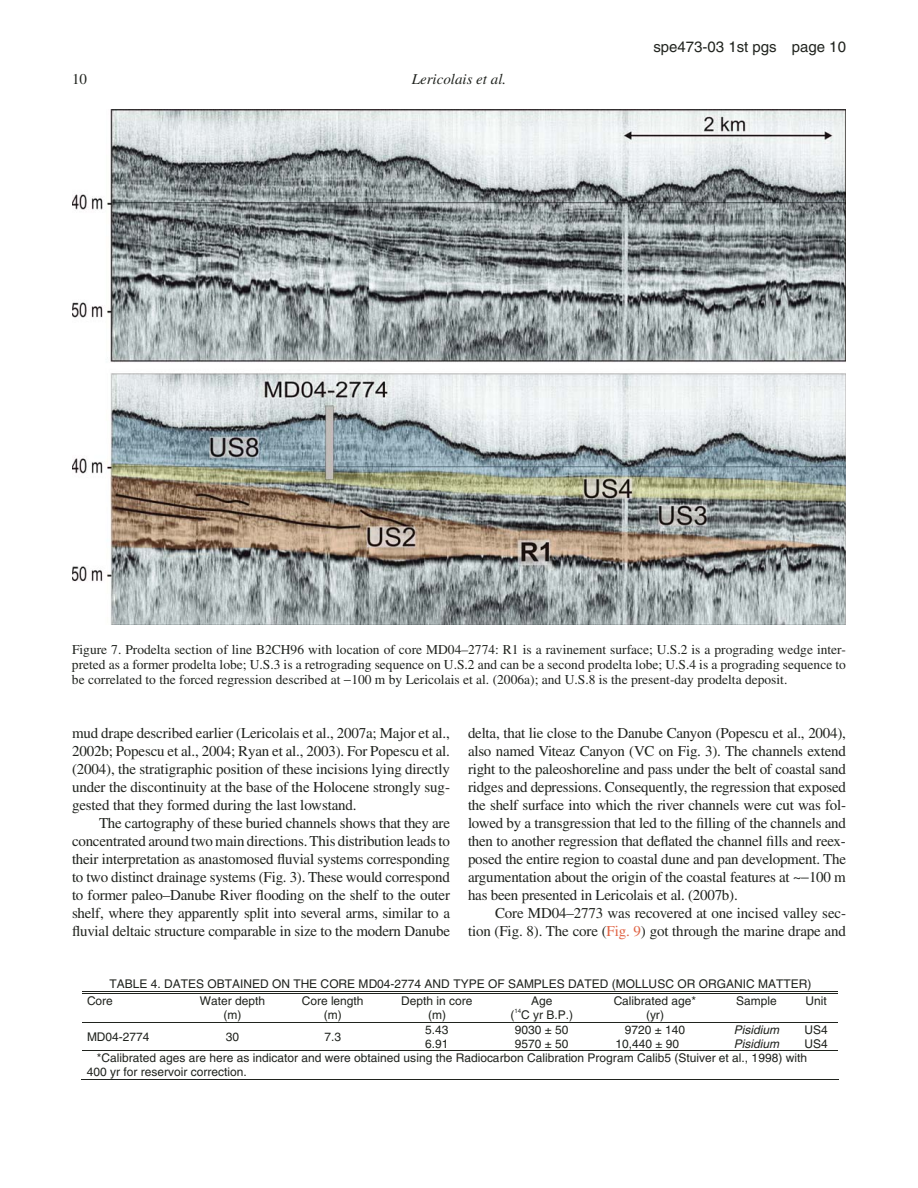
<style>
.page{position:relative;width:918px;height:1188px;background:#fff}
.page>*{position:absolute;margin:0;border:0;box-sizing:border-box;transform-origin:0 0}
.t1{font:15px/18px "Times";letter-spacing:-.01em;color:#20231e;text-align:justify}
.t2{font:15px "Helvetica";color:#20231e}
.t3{font:italic 15px "Times";color:#20231e}
.t4{font:13.5px/15px "Times";color:#20231e;text-align:justify}
.t5{font:12px/13.8px "Helvetica";color:#20231e;text-align:center}
.t6{font:italic 12px "Helvetica";color:#20231e}
.t7{font:6px "Helvetica";color:#20231e}
.s1{color:#e06344}
</style>
<div class="page">
<img style="left:72px;top:110px;width:774px;height:514px">
<hr style="left:82px;top:991px;width:756px;height:1px;background:#20231e">
<hr style="left:82px;top:994px;width:756px;height:1px;background:#20231e">
<hr style="left:82px;top:1022px;width:756px;height:1px;background:#20231e">
<hr style="left:82px;top:1050px;width:756px;height:1px;background:#20231e">
<hr style="left:81px;top:1079px;width:757px;height:1px;background:#20231e">
<p class="t1" style="left:72px;top:70px;width:16px">10</p>
<p class="t3" style="left:412px;top:71px;width:96px">Lericolais et al.</p>
<p class="t2" style="left:653px;top:38px;width:194px">spe473-03 1st pgs page 10</p>
<p class="t4" style="left:72px;top:642px;width:776px">Figure 7. Prodelta section of line B2CH96 with location of core MD04–2774: R1 is a ravinement surface; U.S.2 is a prograding wedge inter&shy;preted as a former prodelta lobe; U.S.3 is a retrograding sequence on U.S.2 and can be a second prodelta lobe; U.S.4 is a prograding sequence to be correlated to the forced regression described at −100 m by Lericolais et al. (2006a); and U.S.8 is the present-day prodelta deposit.</p>
<p class="t1" style="left:72px;top:724px;width:380px">mud drape described earlier (Lericolais et al., 2007a; Major et al., 2002b; Popescu et al., 2004; Ryan et al., 2003). For Popescu et al. (2004), the stratigraphic position of these incisions lying directly under the discontinuity at the base of the Holocene strongly sug&shy;gested that they formed during the last lowstand.</p>
<p class="t1" style="left:72px;top:814px;width:380px;text-indent:27px">The cartography of these buried channels shows that they are concentrated around two main directions. This distribution leads to their interpretation as anastomosed fluvial systems corresponding to two distinct drainage systems (Fig. 3). These would correspond to former paleo–Danube River flooding on the shelf to the outer shelf, where they apparently split into several arms, similar to a fluvial deltaic structure comparable in size to the modern Danube</p>
<p class="t1" style="left:468px;top:724px;width:380px">delta, that lie close to the Danube Canyon (Popescu et al., 2004), also named Viteaz Canyon (VC on Fig. 3). The channels extend right to the paleoshoreline and pass under the belt of coastal sand ridges and depressions. Consequently, the regression that exposed the shelf surface into which the river channels were cut was fol&shy;lowed by a transgression that led to the filling of the channels and then to another regression that deflated the channel fills and reex&shy;posed the entire region to coastal dune and pan development. The argumentation about the origin of the coastal features at ~−100 m has been presented in Lericolais et al. (2007b).</p>
<p class="t1" style="left:468px;top:904px;width:380px;text-align:right">Core MD04–2773 was recovered at one incised valley sec-<br>tion (Fig. 8). The core (<span class="s1">Fig. 9</span>) got through the marine drape and</p>
<p class="t5" style="left:87px;top:975px;width:726px;line-height:17.1px;text-align:left;text-indent:22px">TABLE 4. DATES OBTAINED ON THE CORE MD04-2774 AND TYPE OF SAMPLES DATED (MOLLUSC OR ORGANIC MATTER)<br>Core</p>
<p class="t5" style="left:200px;top:994px;width:67px">Water depth (m)</p>
<p class="t5" style="left:302px;top:994px;width:63px">Core length (m)</p>
<p class="t5" style="left:401px;top:994px;width:73px">Depth in core (m)</p>
<p class="t5" style="left:531px;top:994px;width:23px">Age</p>
<p class="t5" style="left:614px;top:994px;width:84px">Calibrated age* (yr)</p>
<p class="t5" style="left:736px;top:994px;width:42px">Sample</p>
<p class="t5" style="left:805px;top:994px;width:23px">Unit</p>
<p class="t5" style="left:510px;top:1008px;width:5px">(</p>
<p class="t7" style="left:514px;top:1008px;width:8px">14</p>
<p class="t5" style="left:521px;top:1008px;width:53px">C yr B.P.)</p>
<p class="t5" style="left:425px;top:1023px;width:25px">5.43</p>
<p class="t5" style="left:515px;top:1023px;width:55px">9030 ± 50</p>
<p class="t5" style="left:625px;top:1023px;width:62px">9720 ± 140</p>
<p class="t6" style="left:734px;top:1023px;width:47px">Pisidium</p>
<p class="t5" style="left:804px;top:1023px;width:25px">US4</p>
<p class="t5" style="left:425px;top:1037px;width:25px">6.91</p>
<p class="t5" style="left:515px;top:1037px;width:55px">9570 ± 50</p>
<p class="t5" style="left:616px;top:1037px;width:65px">10,440 ± 90</p>
<p class="t6" style="left:734px;top:1037px;width:47px">Pisidium</p>
<p class="t5" style="left:804px;top:1037px;width:25px">US4</p>
<p class="t5" style="left:97px;top:1051px;width:712px">*Calibrated ages are here as indicator and were obtained using the Radiocarbon Calibration Program Calib5 (Stuiver et al., 1998) with</p>
<p class="t5" style="left:87px;top:1065px;width:161px">400 yr for reservoir correction.</p>
<p class="t5" style="left:87px;top:1030px;width:64px">MD04-2774</p>
<p class="t5" style="left:226px;top:1030px;width:15px">30</p>
<p class="t5" style="left:324px;top:1030px;width:18px">7.3</p>
</div>
